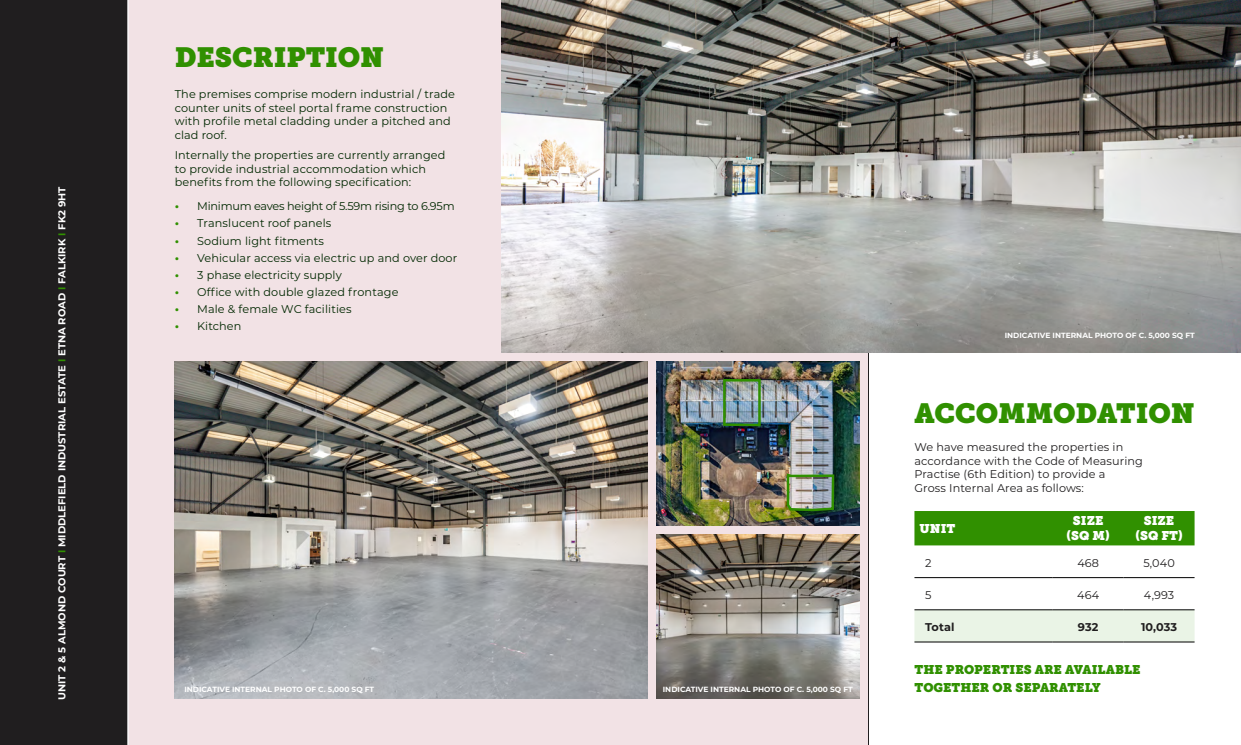
<style>
.page{position:relative;width:1241px;height:745px;background:#fff}
.page>*{position:absolute;margin:0;border:0;box-sizing:border-box;transform-origin:0 0}
.t1{font:27.5px "Museo Slab";color:#309000}
.t2{font:12.5px/17.5px "Museo Slab";color:#309000}
.t3{font:12.5px/15px "Museo Slab";color:#fff;text-align:center}
.t4{font:11.25px/13.5px "Montserrat";letter-spacing:.01em;color:#002700}
.t5{font:11.25px/13.5px "Montserrat";letter-spacing:.01em;color:#201e1f}
.t6{font:11.25px "Montserrat";letter-spacing:-.02em;color:#002700}
.t7{font:700 11.25px "Montserrat";letter-spacing:.005em;color:#201e1f}
.t8{font:700 10px "Montserrat";color:#fff}
.t9{font:700 7.5px "Montserrat";color:#fff}
.s1{color:#309000}
.s2{font-family:"Museo Slab 100";color:#309000}
</style>
<div class="page">
<div style="left:0;top:0;width:868px;height:744px;background:#201e1f"></div>
<div style="left:128px;top:0;width:740px;height:744px;background:#f2e2e5"></div>
<img style="left:502px;top:0;width:738px;height:352px">
<img style="left:175px;top:361px;width:472px;height:337px">
<img style="left:656px;top:361px;width:203px;height:164px">
<img style="left:656px;top:534px;width:203px;height:164px">
<hr style="left:127px;top:0;width:1px;height:744px;background:#fff">
<div style="left:914px;top:511px;width:280px;height:34px;background:#309000"></div>
<div style="left:914px;top:610px;width:280px;height:31px;background:#eaf4e6"></div>
<hr style="left:914px;top:641px;width:138px;height:1px;background:#000">
<hr style="left:1052px;top:641px;width:71px;height:1px;background:#000">
<hr style="left:1123px;top:641px;width:71px;height:1px;background:#000">
<hr style="left:914px;top:577px;width:138px;height:1px;background:#000">
<hr style="left:1052px;top:577px;width:71px;height:1px;background:#000">
<hr style="left:1123px;top:577px;width:71px;height:1px;background:#000">
<hr style="left:914px;top:609px;width:138px;height:1px;background:#000">
<hr style="left:1052px;top:609px;width:71px;height:1px;background:#000">
<hr style="left:1123px;top:609px;width:71px;height:1px;background:#000">
<div style="left:723px;top:379px;width:37px;height:47px;border:2px solid #309000"></div>
<img style="left:784px;top:471px;width:51px;height:41px">
<p class="t8" style="left:55px;top:699px;width:514px;rotate:-90deg">UNIT 2 &amp; 5 ALMOND COURT <span class="s1">I</span> MIDDLEFIELD INDUSTRIAL ESTATE <span class="s1">I</span> ETNA ROAD <span class="s1">I</span> FALKIRK <span class="s1">I</span> FK2 9HT</p>
<h1 class="t1" style="left:175px;top:41px;width:211px">DESCRIPTION</h1>
<p class="t4" style="left:175px;top:87px;width:282px">The premises comprise modern industrial / trade counter units of steel portal frame construction with profile metal cladding under a pitched and clad roof.</p>
<p class="t4" style="left:175px;top:148px;width:272px">Internally the properties are currently arranged to provide industrial accommodation which benefits from the following specification:</p>
<p class="t6" style="left:175px;top:198px;width:281px"><span class="s2">•</span> Minimum eaves height of 5.59m rising to 6.95m</p>
<p class="t4" style="left:175px;top:216px;width:158px"><span class="s2">•</span> Translucent roof panels</p>
<p class="t4" style="left:175px;top:233px;width:151px"><span class="s2">•</span> Sodium light fitments</p>
<p class="t4" style="left:175px;top:250px;width:284px"><span class="s2">•</span> Vehicular access via electric up and over door</p>
<p class="t4" style="left:175px;top:267px;width:169px"><span class="s2">•</span> 3 phase electricity supply</p>
<p class="t4" style="left:175px;top:284px;width:225px"><span class="s2">•</span> Office with double glazed frontage</p>
<p class="t4" style="left:175px;top:301px;width:178px"><span class="s2">•</span> Male &amp; female WC facilities</p>
<p class="t4" style="left:175px;top:318px;width:68px"><span class="s2">•</span> Kitchen</p>
<p class="t9" style="left:184px;top:683px;width:191px">INDICATIVE INTERNAL PHOTO OF C. 5,000 SQ FT</p>
<p class="t9" style="left:662px;top:683px;width:191px">INDICATIVE INTERNAL PHOTO OF C. 5,000 SQ FT</p>
<p class="t9" style="left:1004px;top:330px;width:192px">INDICATIVE INTERNAL PHOTO OF C. 5,000 SQ FT</p>
<h1 class="t1" style="left:914px;top:397px;width:281px">ACCOMMODATION</h1>
<p class="t5" style="left:914px;top:439px;width:230px">We have measured the properties in accordance with the Code of Measuring Practise (6th Edition) to provide a<br>Gross Internal Area as follows:</p>
<p class="t3" style="left:919px;top:520px;width:37px">UNIT</p>
<p class="t3" style="left:1066px;top:513px;width:45px">SIZE (SQ M)</p>
<p class="t3" style="left:1135px;top:513px;width:49px">SIZE (SQ FT)</p>
<p class="t5" style="left:924px;top:555px;width:8px">2</p>
<p class="t5" style="left:1077px;top:555px;width:23px">468</p>
<p class="t5" style="left:1143px;top:555px;width:33px">5,040</p>
<p class="t5" style="left:924px;top:587px;width:8px">5</p>
<p class="t5" style="left:1076px;top:587px;width:23px">464</p>
<p class="t5" style="left:1143px;top:587px;width:32px">4,993</p>
<p class="t7" style="left:924px;top:618px;width:31px">Total</p>
<p class="t7" style="left:1077px;top:618px;width:22px">932</p>
<p class="t7" style="left:1140px;top:618px;width:38px">10,033</p>
<p class="t2" style="left:914px;top:660px;width:227px">THE PROPERTIES ARE AVAILABLE<br>TOGETHER OR SEPARATELY</p>
</div>
